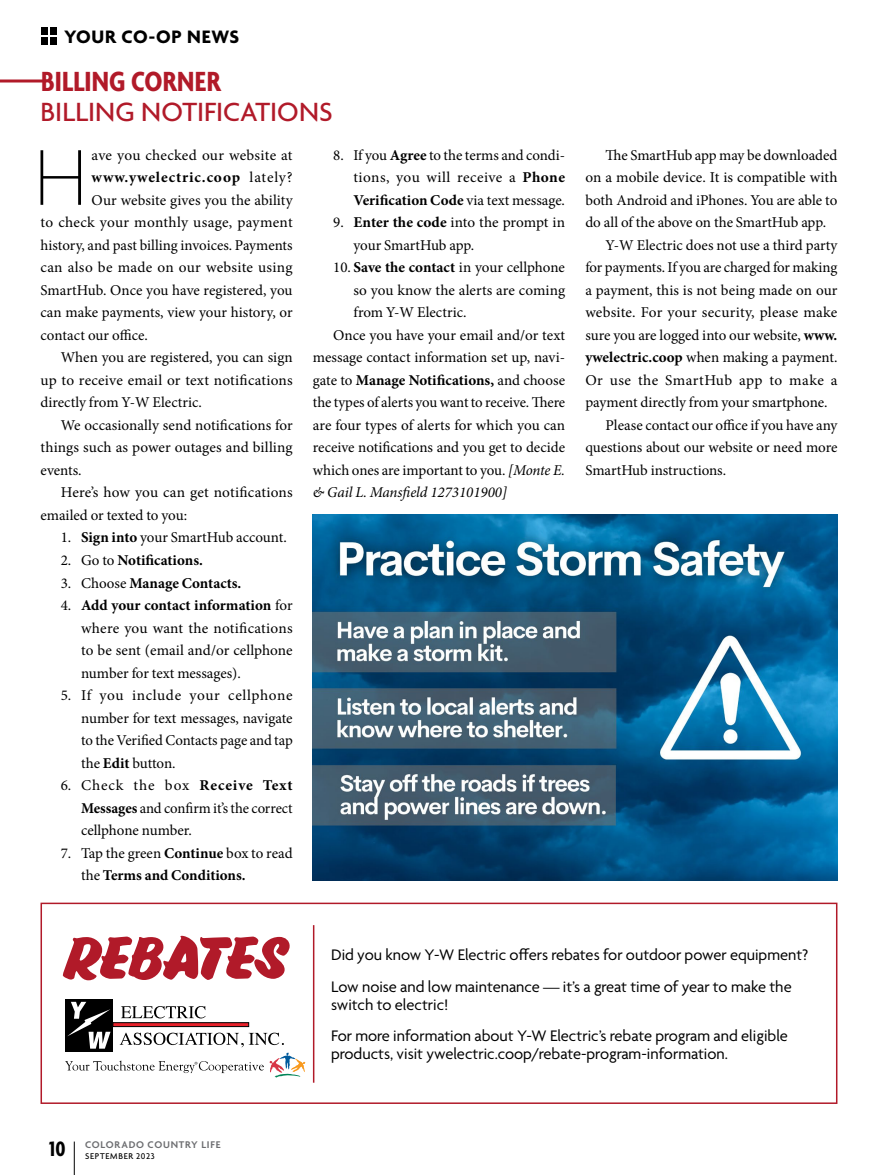
<style>
.page{position:relative;width:878px;height:1175px;background:#fff}
.page>*{position:absolute;margin:0;border:0;box-sizing:border-box;transform-origin:0 0}
.t1{font:100 85.5px "Agenda";color:#000}
.t2{font:54px "Eds Market Bold Slant";letter-spacing:.01em;color:#b11a29}
.t3{font:700 condensed 30px "Agenda";letter-spacing:.005em;color:#b11a29}
.t4{font:500 28.5px "Agenda";color:#b11a29}
.t5{font:700 19.5px "Agenda";letter-spacing:.03em;color:#000}
.t6{font:16.5px/31.5px "Agenda";color:#000}
.t7{font:15px/22.5px "Minion Pro";color:#000;text-align:justify}
.t8{font:700 15px/22.5px "Minion Pro";color:#000}
.t9{font:15px "Minion Pro";letter-spacing:.02em;color:#000}
.t10{font:italic 15px "Minion Pro";color:#000}
.t11{font:700 15px "Minion Pro";letter-spacing:.06em;color:#000}
.t12{font:15px "Minion Pro";letter-spacing:.03em;color:#000}
.t13{font:600 10.5px "Agenda";letter-spacing:.07em;color:#6d6e71}
.t14{font:500 9px "Agenda";letter-spacing:.08em;color:#000}
.s1{font-weight:700}
.s2{font-weight:400}
.s3{font-style:italic}
.s4{font-weight:700;font-stretch:condensed;font-size:22.5px;color:#000}
</style>
<div class="page">
<div style="left:40px;top:902px;width:797px;height:201px;border:2px solid #b11a29"></div>
<hr style="left:0;top:79px;width:46px;height:3px;background:#b11a29">
<div style="left:65px;top:999px;width:48px;height:53px;background:#000"></div>
<svg style="left:65px;top:1001px;width:240px;height:76px"></svg>
<hr style="left:313px;top:925px;width:1px;height:157px;background:#b11a29">
<img style="left:313px;top:515px;width:524px;height:365px">
<hr style="left:74px;top:1141px;width:1px;height:33px;background:#000">
<div style="left:50px;top:37px;width:7px;height:7px;background:#000"></div>
<div style="left:50px;top:28px;width:7px;height:7px;background:#000"></div>
<div style="left:41px;top:37px;width:7px;height:7px;background:#000"></div>
<div style="left:41px;top:28px;width:7px;height:7px;background:#000"></div>
<h3 class="t5" style="left:64px;top:26px;width:176px">YOUR CO-OP NEWS</h3>
<h3 class="t3" style="left:41px;top:65px;width:181px">BILLING CORNER</h3>
<h3 class="t4" style="left:40px;top:97px;width:294px">BILLING NOTIFICATIONS</h3>
<h1 class="t1" style="left:34px;top:131px;width:55px">H</h1>
<p class="t7" style="left:92px;top:144px;width:202px">ave you checked our website at</p>
<p class="t7" style="left:353px;top:144px;width:213px;text-indent:-20px">8. If you <span class="s1">Agree</span> to the terms and condi&shy;tions, you will receive a <span class="s1">Phone Verification Code</span> via text message.</p>
<p class="t7" style="left:353px;top:211px;width:213px;text-indent:-20px">9. <span class="s1">Enter the code</span> into the prompt in your SmartHub app.</p>
<p class="t7" style="left:333px;top:256px;width:233px">10. <span class="s1">Save the contact</span> in your cellphone</p>
<p class="t7" style="left:353px;top:279px;width:213px">so you know the alerts are coming</p>
<p class="t7" style="left:353px;top:301px;width:115px">from Y-W Electric.</p>
<p class="t7" style="left:333px;top:324px;width:233px">Once you have your email and/or text</p>
<p class="t7" style="left:313px;top:346px;width:254px">message contact information set up, navi-</p>
<p class="t8" style="left:313px;top:369px;width:254px"><span class="s2">gate to</span> Manage Notifications, <span class="s2">and choose</span></p>
<p class="t7" style="left:313px;top:391px;width:254px">the types of alerts you want to receive. There</p>
<p class="t7" style="left:313px;top:414px;width:254px">are four types of alerts for which you can</p>
<p class="t7" style="left:313px;top:436px;width:254px">receive notifications and you get to decide</p>
<p class="t7" style="left:313px;top:459px;width:253px">which ones are important to you. <span class="s3">[Monte E.</span></p>
<p class="t10" style="left:313px;top:482px;width:196px">&amp; Gail L. Mansfield 1273101900]</p>
<p class="t11" style="left:92px;top:167px;width:202px">www.ywelectric.coop <span class="s2">lately?</span></p>
<p class="t7" style="left:92px;top:189px;width:202px">Our website gives you the ability</p>
<p class="t7" style="left:40px;top:211px;width:254px">to check your monthly usage, payment</p>
<p class="t7" style="left:40px;top:234px;width:254px">history, and past billing invoices. Payments</p>
<p class="t9" style="left:40px;top:257px;width:254px">can also be made on our website using</p>
<p class="t7" style="left:40px;top:279px;width:253px">SmartHub. Once you have registered, you</p>
<p class="t7" style="left:40px;top:301px;width:253px">can make payments, view your history, or</p>
<p class="t7" style="left:40px;top:324px;width:109px">contact our office.</p>
<p class="t7" style="left:61px;top:346px;width:233px">When you are registered, you can sign</p>
<p class="t7" style="left:40px;top:369px;width:254px">up to receive email or text notifications</p>
<p class="t7" style="left:40px;top:391px;width:163px">directly from Y-W Electric.</p>
<p class="t7" style="left:61px;top:414px;width:233px">We occasionally send notifications for</p>
<p class="t7" style="left:40px;top:436px;width:254px">things such as power outages and billing</p>
<p class="t7" style="left:40px;top:459px;width:43px">events.</p>
<p class="t7" style="left:61px;top:481px;width:233px">Here’s how you can get notifications</p>
<p class="t7" style="left:40px;top:504px;width:148px">emailed or texted to you:</p>
<p class="t7" style="left:61px;top:526px;width:227px">1. <span class="s1">Sign into</span> your SmartHub account.</p>
<p class="t8" style="left:61px;top:549px;width:144px"><span class="s2">2. Go to</span> Notifications.</p>
<p class="t8" style="left:61px;top:571px;width:182px"><span class="s2">3. Choose</span> Manage Contacts.</p>
<p class="t7" style="left:81px;top:594px;width:213px;text-indent:-20px">4. <span class="s1">Add your contact information</span> for where you want the notifications to be sent (email and/or cellphone number for text messages).</p>
<p class="t7" style="left:81px;top:684px;width:213px;text-indent:-20px">5. If you include your cellphone number for text messages, navigate to the Verified Contacts page and tap the <span class="s1">Edit</span> button.</p>
<p class="t7" style="left:81px;top:774px;width:213px;text-indent:-20px">6. Check the box <span class="s1">Receive Text Messages</span> and confirm it’s the correct cellphone number.</p>
<p class="t8" style="left:81px;top:841px;width:213px;text-indent:-20px"><span class="s2">7. Tap the green</span> Continue <span class="s2">box to read the</span> Terms and Conditions.</p>
<p class="t7" style="left:605px;top:144px;width:233px">The SmartHub app may be downloaded</p>
<p class="t7" style="left:585px;top:166px;width:254px">on a mobile device. It is compatible with</p>
<p class="t7" style="left:585px;top:189px;width:253px">both Android and iPhones. You are able to</p>
<p class="t7" style="left:585px;top:211px;width:242px">do all of the above on the SmartHub app.</p>
<p class="t7" style="left:605px;top:234px;width:233px">Y-W Electric does not use a third party</p>
<p class="t7" style="left:585px;top:256px;width:254px">for payments. If you are charged for making</p>
<p class="t7" style="left:585px;top:279px;width:253px">a payment, this is not being made on our</p>
<p class="t7" style="left:585px;top:301px;width:253px">website. For your security, please make</p>
<p class="t7" style="left:585px;top:324px;width:253px">sure you are logged into our website, <span class="s1">www.</span></p>
<p class="t7" style="left:585px;top:346px;width:254px"><span class="s1">ywelectric.coop</span> when making a payment.</p>
<p class="t12" style="left:585px;top:370px;width:253px">Or use the SmartHub app to make a</p>
<p class="t7" style="left:585px;top:391px;width:244px">payment directly from your smartphone.</p>
<p class="t7" style="left:605px;top:414px;width:233px">Please contact our office if you have any</p>
<p class="t7" style="left:585px;top:436px;width:253px">questions about our website or need more</p>
<p class="t7" style="left:585px;top:459px;width:142px">SmartHub instructions.</p>
<h2 class="t2" style="left:62px;top:927px;width:227px">REBATES</h2>
<p class="t13" style="left:49px;top:1139px;width:173px"><span class="s4">10</span> COLORADO COUNTRY LIFE</p>
<p class="t14" style="left:85px;top:1151px;width:71px">SEPTEMBER 2023</p>
<p class="t6" style="left:331px;top:940px;width:479px">Did you know Y-W Electric offers rebates for outdoor power equipment?<br>Low noise and low maintenance — it’s a great time of year to make the</p>
<p class="t6" style="left:331px;top:989px;width:458px">switch to electric!<br>For more information about Y-W Electric’s rebate program and eligible</p>
<p class="t6" style="left:331px;top:1039px;width:398px">products, visit ywelectric.coop/rebate-program-information.</p>
</div>
